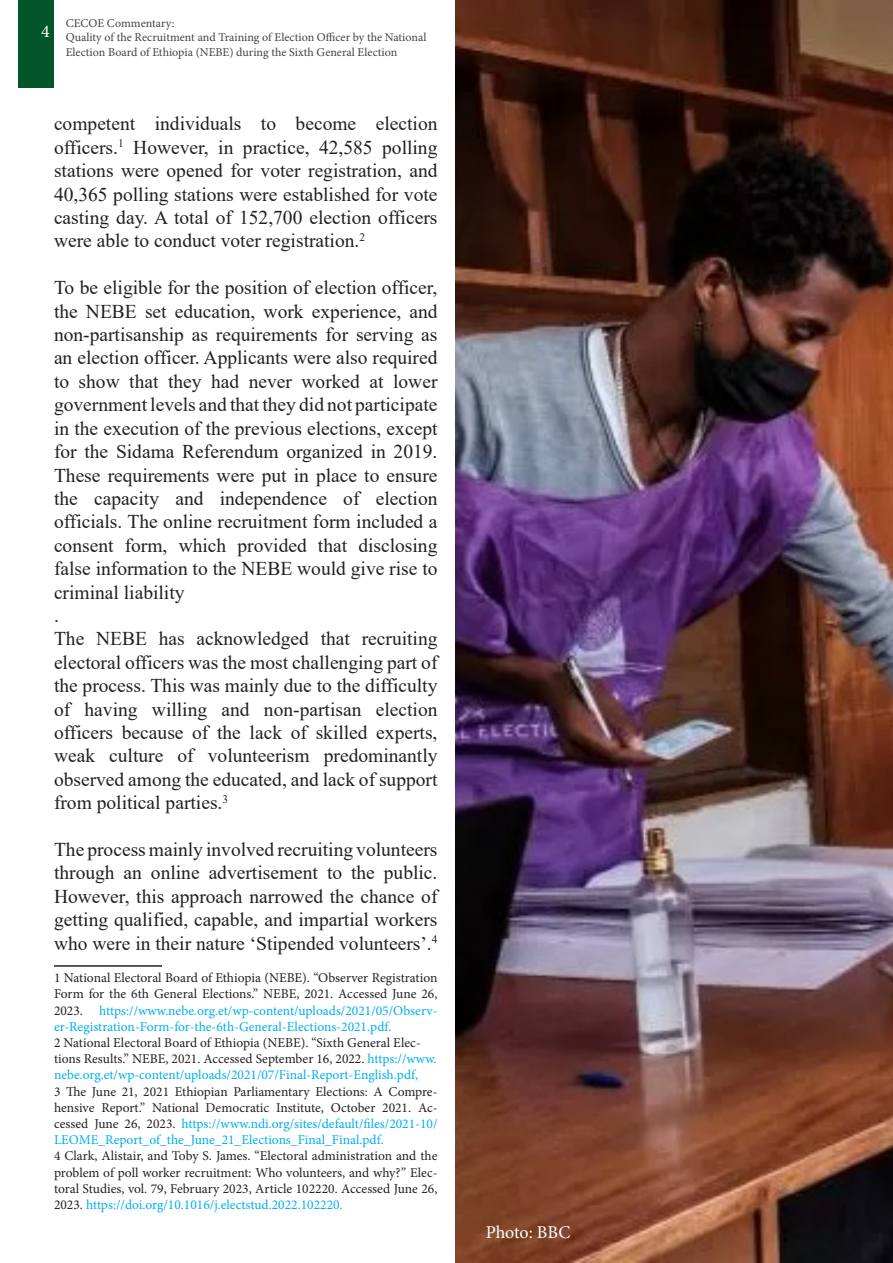
<style>
.page{position:relative;width:893px;height:1263px;background:#fff}
.page>*{position:absolute;margin:0;border:0;box-sizing:border-box;transform-origin:0 0}
.Paragraph_Style_1{font:19.5px/23.4px "Times New Roman";color:#231f20;text-align:justify}
.t1{font:18px "Minion Pro";letter-spacing:-.005em;color:#fff}
.t2{font:13.5px/16.2px "Minion Pro";color:#231f20;text-align:justify}
.t3{font:12px/14.4px "Minion Pro";color:#414243}
.s1{color:#00aeef}
</style>
<div class="page">
<div style="left:19px;top:0;width:35px;height:87px;background:#025529"></div>
<img style="left:455px;top:0;width:438px;height:1263px">
<hr style="left:54px;top:965px;width:108px;height:2px;background:#231f20">
<p class="t1" style="left:41px;top:19px;width:10px">4</p>
<p class="t3" style="left:66px;top:16px;width:362px">CECOE Commentary:<br>Quality of the Recruitment and Training of Election Officer by the National<br>Election Board of Ethiopia (NEBE) during the Sixth General Election</p>
<p class="Paragraph_Style_1" style="left:54px;top:112px;width:385px">competent individuals to become election officers.<sup>1</sup> However, in practice, 42,585 polling stations were opened for voter registration, and 40,365 polling stations were established for vote casting day. A total of 152,700 election officers were able to conduct voter registration.<sup>2</sup></p>
<p class="Paragraph_Style_1" style="left:54px;top:275px;width:385px">To be eligible for the position of election officer, the NEBE set education, work experience, and non-partisanship as requirements for serving as an election officer. Applicants were also required to show that they had never worked at lower government levels and that they did not participate in the execution of the previous elections, except for the Sidama Referendum organized in 2019.<br>These requirements were put in place to ensure the capacity and independence of election officials. The online recruitment form included a consent form, which provided that disclosing false information to the NEBE would give rise to criminal liability</p>
<p class="Paragraph_Style_1" style="left:54px;top:603px;width:6px">.</p>
<p class="Paragraph_Style_1" style="left:54px;top:626px;width:385px">The NEBE has acknowledged that recruiting electoral officers was the most challenging part of the process. This was mainly due to the difficulty of having willing and non-partisan election officers because of the lack of skilled experts, weak culture of volunteerism predominantly observed among the educated, and lack of support from political parties.<sup>3</sup></p>
<p class="Paragraph_Style_1" style="left:54px;top:837px;width:385px">The process mainly involved recruiting volunteers through an online advertisement to the public.<br>However, this approach narrowed the chance of getting qualified, capable, and impartial workers who were in their nature ‘Stipended volunteers’.<sup>4</sup></p>
<p class="t2" style="left:54px;top:970px;width:385px">1 National Electoral Board of Ethiopia (NEBE). “Observer Registration Form for the 6th General Elections.” NEBE, 2021. Accessed June 26, 2023. <span class="s1">https://www.nebe.org.et/wp-content/uploads/2021/05/Observ&shy;er-Registration-Form-for-the-6th-General-Elections-2021.pdf.</span></p>
<p class="t2" style="left:54px;top:1034px;width:384px;text-align:left">2 National Electoral Board of Ethiopia (NEBE). “Sixth General Elec&shy;tions Results.” NEBE, 2021. Accessed September 16, 2022. <span class="s1">https://www. nebe.org.et/wp-content/uploads/2021/07/Final-Report-English.pdf,</span></p>
<p class="t2" style="left:54px;top:1083px;width:385px">3 The June 21, 2021 Ethiopian Parliamentary Elections: A Compre&shy;hensive Report.” National Democratic Institute, October 2021. Ac&shy;cessed June 26, 2023. <span class="s1">https://www.ndi.org/sites/default/files/2021-10/ LEOME_Report_of_the_June_21_Elections_Final_Final.pdf.</span></p>
<p class="t2" style="left:54px;top:1148px;width:385px">4 Clark, Alistair, and Toby S. James. “Electoral administration and the problem of poll worker recruitment: Who volunteers, and why?” Elec&shy;toral Studies, vol. 79, February 2023, Article 102220. Accessed June 26, 2023. <span class="s1">https://doi.org/10.1016/j.electstud.2022.102220.</span></p>
<p class="t1" style="left:486px;top:1220px;width:86px">Photo: BBC</p>
</div>
